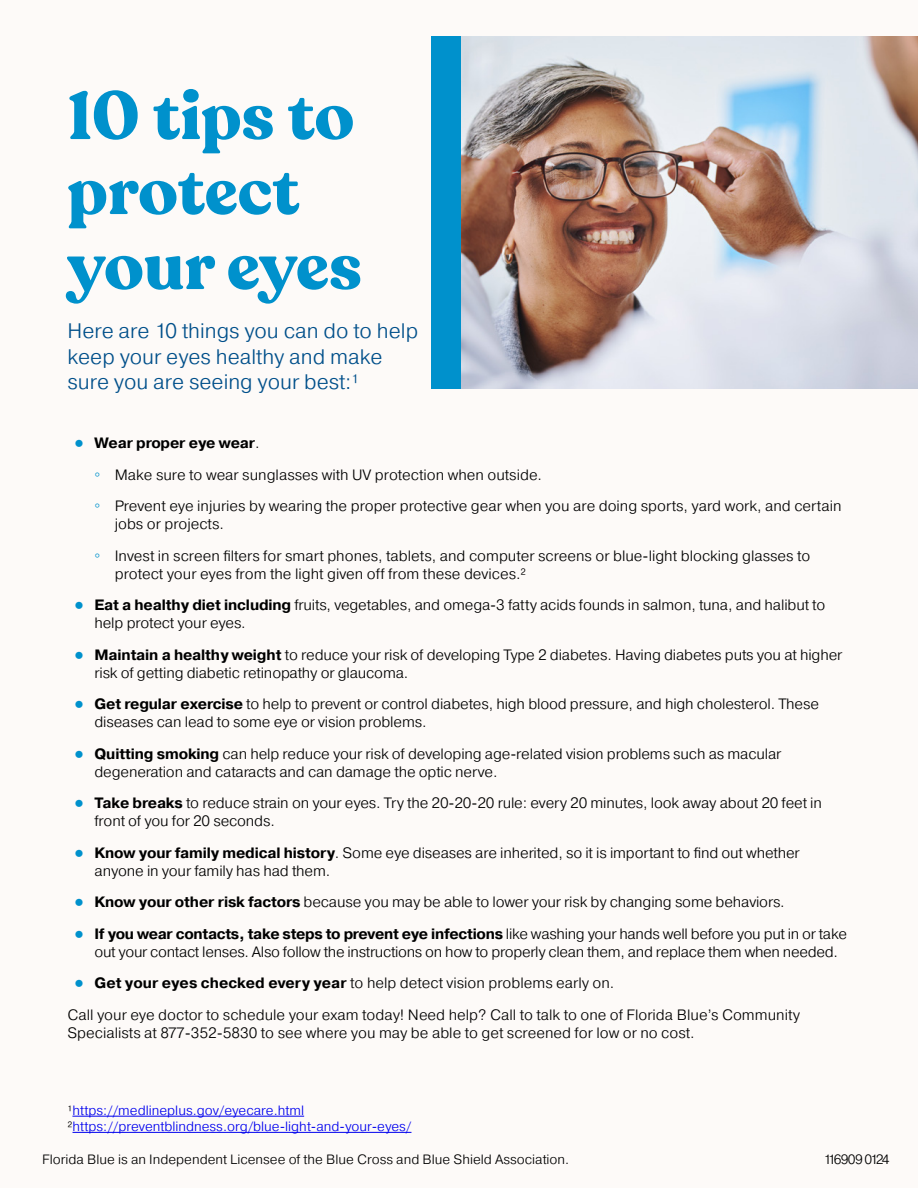
<style>
.page{position:relative;width:918px;height:1188px;background:#fdfaf8}
.page>*{position:absolute;margin:0;border:0;box-sizing:border-box;transform-origin:0 0}
.t1{font:700 67.8px/75px "Recoleta";color:#0091cc}
.t2{font:300 21px/25.2px "Pragmatica";color:#004f8a}
.t3{font:300 15px/18px "Pragmatica";letter-spacing:-.01em;color:#000}
.t4{font:700 15px "Pragmatica";letter-spacing:-.01em;color:#000}
.t5{font:300 13.5px "Pragmatica";color:#00e}
.t6{font:300 13.5px "Pragmatica";color:#000}
.t7{font:300 13.5px "Pragmatica";letter-spacing:-.13em;color:#000}
.s1{font-family:"Arial";font-size:16.5px;color:#0091cc}
.s2{font-weight:300}
.s3{font-family:"Arial";font-weight:400;font-size:16.5px;color:#0091cc}
.s4{font-family:"Arial";font-weight:700;font-size:16.5px;color:#0091cc}
.s5{font-weight:700}
.s6{color:#000}
</style>
<div class="page">
<img style="left:461px;top:37px;width:457px;height:352px">
<hr style="left:72px;top:1116px;width:232px;height:1px;background:#00e">
<hr style="left:73px;top:1132px;width:338px;height:1px;background:#00e">
<div style="left:432px;top:37px;width:29px;height:352px;background:#0091cc"></div>
<h1 class="t1" style="left:68px;top:80px;width:296px">10 tips to protect your eyes</h1>
<h2 class="t2" style="left:68px;top:318px;width:352px">Here are 10 things you can do to help keep your eyes healthy and make sure you are seeing your best:¹</h2>
<p class="t4" style="left:74px;top:433px;width:187px"><span class="s1">●</span> Wear proper eye wear<span class="s2">.</span></p>
<p class="t3" style="left:94px;top:465px;width:449px"><span class="s3">◦</span> Make sure to wear sunglasses with UV protection when outside.</p>
<p class="t3" style="left:115px;top:497px;width:728px;text-indent:-20px"><span class="s3">◦</span> Prevent eye injuries by wearing the proper protective gear when you are doing sports, yard work, and certain jobs or projects.</p>
<p class="t3" style="left:115px;top:546px;width:697px;text-indent:-20px"><span class="s3">◦</span> Invest in screen filters for smart phones, tablets, and computer screens or blue-light blocking glasses to protect your eyes from the light given off from these devices.²</p>
<p class="t3" style="left:94px;top:596px;width:732px;text-indent:-20px"><span class="s4">●</span> <span class="s5">Eat a healthy diet including</span> fruits, vegetables, and omega-3 fatty acids founds in salmon, tuna, and halibut to help protect your eyes.</p>
<p class="t3" style="left:94px;top:645px;width:749px;text-indent:-20px"><span class="s4">●</span> <span class="s5">Maintain a healthy weight</span> to reduce your risk of developing Type 2 diabetes. Having diabetes puts you at higher risk of getting diabetic retinopathy or glaucoma.</p>
<p class="t3" style="left:94px;top:695px;width:726px;text-indent:-20px"><span class="s4">●</span> <span class="s5">Get regular exercise</span> to help to prevent or control diabetes, high blood pressure, and high cholesterol. These diseases can lead to some eye or vision problems.</p>
<p class="t3" style="left:94px;top:744px;width:688px;text-indent:-20px"><span class="s4">●</span> <span class="s5">Quitting smoking</span> can help reduce your risk of developing age-related vision problems such as macular degeneration and cataracts and can damage the optic nerve.</p>
<p class="t3" style="left:94px;top:794px;width:729px;text-indent:-20px"><span class="s4">●</span> <span class="s5">Take breaks</span> to reduce strain on your eyes. Try the 20-20-20 rule: every 20 minutes, look away about 20 feet in front of you for 20 seconds.</p>
<p class="t3" style="left:94px;top:843px;width:707px;text-indent:-20px"><span class="s4">●</span> <span class="s5">Know your family medical history</span>. Some eye diseases are inherited, so it is important to find out whether anyone in your family has had them.</p>
<p class="t3" style="left:74px;top:893px;width:712px"><span class="s4">●</span> <span class="s5">Know your other risk factors</span> because you may be able to lower your risk by changing some behaviors.</p>
<p class="t3" style="left:94px;top:924px;width:754px;text-indent:-20px"><span class="s4">●</span> <span class="s5">If you wear contacts, take steps to prevent eye infections</span> like washing your hands well before you put in or take out your contact lenses. Also follow the instructions on how to properly clean them, and replace them when needed.</p>
<p class="t3" style="left:74px;top:974px;width:542px"><span class="s4">●</span> <span class="s5">Get your eyes checked every year</span> to help detect vision problems early on.</p>
<p class="t3" style="left:68px;top:1005px;width:734px">Call your eye doctor to schedule your exam today! Need help? Call to talk to one of Florida Blue’s Community<br>Specialists at 877-352-5830 to see where you may be able to get screened for low or no cost.</p>
<p class="t5" style="left:68px;top:1102px;width:238px"><span class="s6">¹</span>https://medlineplus.gov/eyecare.html</p>
<p class="t5" style="left:68px;top:1118px;width:345px"><span class="s6">²</span>https://preventblindness.org/blue-light-and-your-eyes/</p>
<p class="t6" style="left:42px;top:1151px;width:529px">Florida Blue is an Independent Licensee of the Blue Cross and Blue Shield Association.</p>
<p class="t7" style="left:823px;top:1151px;width:68px">116909 0124</p>
</div>
